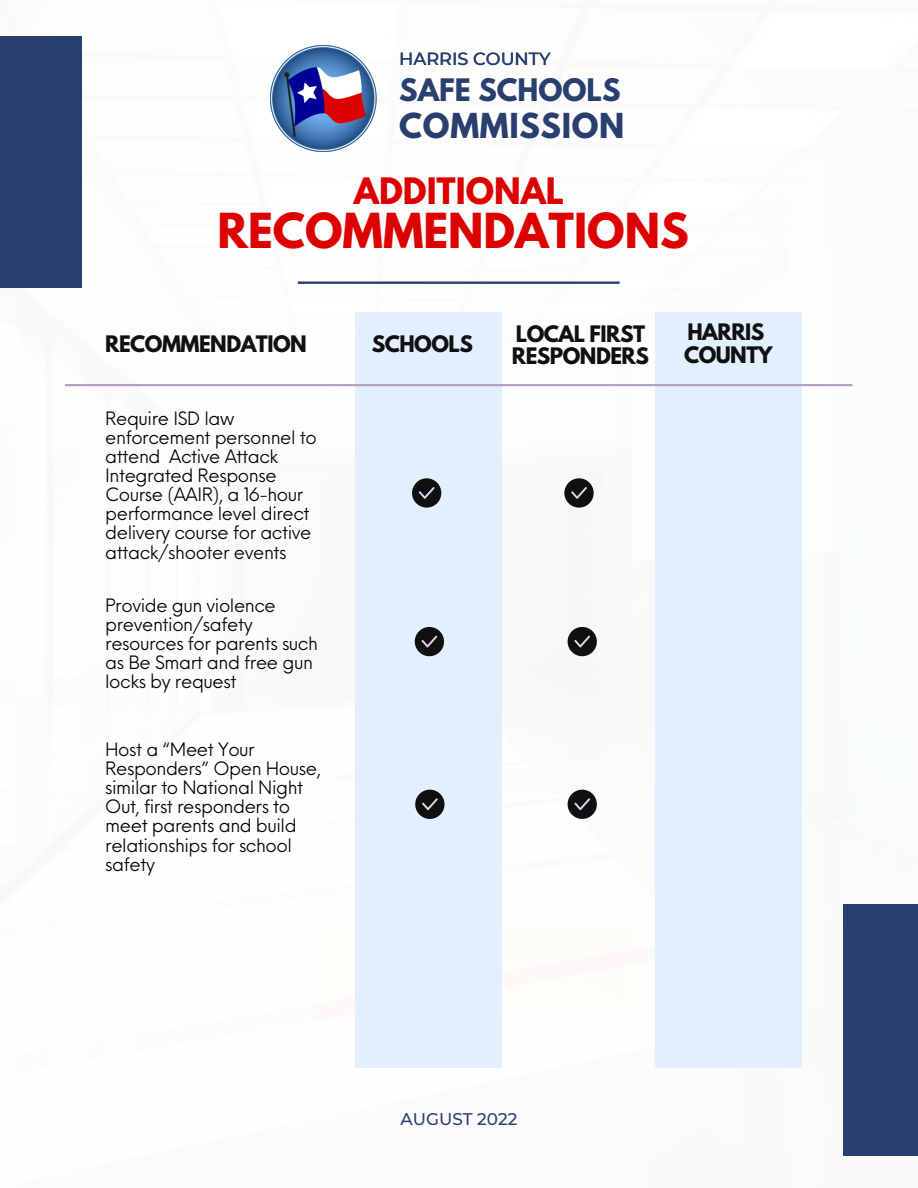
<style>
.page{position:relative;width:918px;height:1188px;background:#fff}
.page>*{position:absolute;margin:0;border:0;box-sizing:border-box;transform-origin:0 0}
.t1{font:700 42.75px "League Spartan";color:#d00}
.t2{font:700 32.25px "League Spartan";color:#d00}
.t3{font:700 30.45px "League Spartan";letter-spacing:.02em;color:#293f70}
.t4{font:700 27.45px "League Spartan";color:#293f70}
.t5{font:700 20.1px/22.5px "League Spartan";letter-spacing:-.025em;color:#101010}
.t6{font:18px/19.2px "Neue Einstellung";letter-spacing:-.025em;color:#000}
.t7{font:500 17.55px "Montserrat";color:#293f70}
.t8{font:500 16.8px "Montserrat";color:#293f70}
</style>
<div class="page">
<div style="left:0;top:36px;width:82px;height:252px;background:#293f70"></div>
<div style="left:843px;top:904px;width:75px;height:252px;background:#293f70"></div>
<img style="left:271px;top:46px;width:106px;height:105px">
<hr style="left:298px;top:282px;width:322px;height:2px;background:#293f70">
<div style="left:355px;top:312px;width:146px;height:756px;background:#e2efff"></div>
<div style="left:655px;top:312px;width:147px;height:756px;background:#e2efff"></div>
<hr style="left:65px;top:384px;width:787px;height:2px;background:#b2a1bf">
<svg style="left:564px;top:478px;width:30px;height:30px"></svg>
<svg style="left:412px;top:478px;width:29px;height:30px"></svg>
<svg style="left:415px;top:627px;width:29px;height:29px"></svg>
<svg style="left:568px;top:627px;width:29px;height:29px"></svg>
<svg style="left:415px;top:790px;width:29px;height:29px"></svg>
<svg style="left:568px;top:790px;width:29px;height:29px"></svg>
<p class="t7" style="left:399px;top:48px;width:153px">HARRIS COUNTY</p>
<h3 class="t4" style="left:399px;top:76px;width:223px">SAFE SCHOOLS</h3>
<h3 class="t3" style="left:399px;top:110px;width:227px">COMMISSION</h3>
<h2 class="t2" style="left:354px;top:175px;width:212px">ADDITIONAL</h2>
<h1 class="t1" style="left:218px;top:209px;width:473px">RECOMMENDATIONS</h1>
<p class="t5" style="left:105px;top:335px;width:203px">RECOMMENDATION</p>
<p class="t5" style="left:372px;top:335px;width:103px">SCHOOLS</p>
<p class="t5" style="left:684px;top:324px;width:90px">HARRIS<br>COUNTY</p>
<p class="t5" style="left:512px;top:325px;width:139px">LOCAL FIRST<br>RESPONDERS</p>
<p class="t6" style="left:105px;top:407px;width:213px">Require ISD law enforcement personnel to attend Active Attack<br>Integrated Response<br>Course (AAIR), a 16-hour performance level direct delivery course for active attack/shooter events</p>
<p class="t6" style="left:105px;top:594px;width:214px">Provide gun violence prevention/safety resources for parents such as Be Smart and free gun locks by request</p>
<p class="t6" style="left:105px;top:738px;width:217px">Host a “Meet Your<br>Responders” Open House, similar to National Night<br>Out, first responders to meet parents and build relationships for school safety</p>
<p class="t8" style="left:401px;top:1108px;width:118px">AUGUST 2022</p>
</div>
